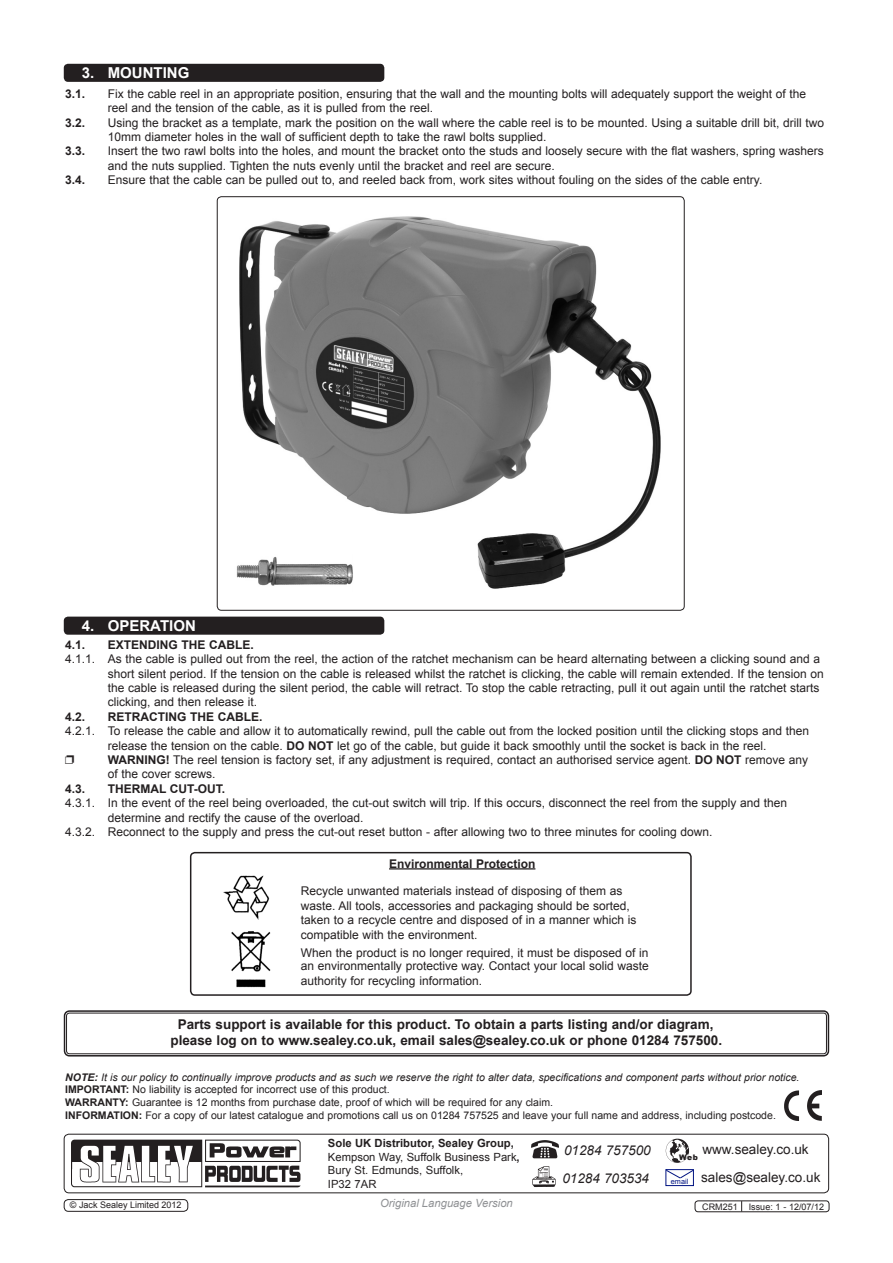
<style>
.page{position:relative;width:893px;height:1263px;background:#fff}
.page>*{position:absolute;margin:0;border:0;box-sizing:border-box;transform-origin:0 0}
.Chapter_Header{font:700 15px "Arial";color:#fff}
.t1{font:700 13.5px "Arial";color:#231f20}
.t2{font:13.5px "Arial";color:#231f20}
.t3{font:italic 13.5px "Arial";color:#231f20}
.t4{font:12px/14.4px "Arial";color:#231f20}
.t5{font:700 12px "Arial";color:#231f20}
.t6{font:11.25px/13.5px "Arial";color:#231f20}
.t7{font:italic 11.25px "Arial";color:#8f9194}
.t8{font:10.5px "Arial";color:#231f20}
.t9{font:italic 10.5px "Arial";color:#231f20}
.t10{font:9px "Arial";color:#231f20}
.t11{font:900 7.65px "Arial";color:#231f20}
.t12{font:7.35px "Arial";color:#001381}
.s1{font-weight:400}
.s2{font-weight:700}
</style>
<div class="page">
<div style="left:64px;top:617px;width:320px;height:18px;background:#231f20;border-radius:4px"></div>
<div style="left:64px;top:64px;width:320px;height:18px;background:#231f20;border-radius:4px"></div>
<div style="left:64px;top:1134px;width:765px;height:59px;border:1px solid #231f20;border-radius:5px"></div>
<img style="left:72px;top:1139px;width:228px;height:49px">
<img style="left:784px;top:1091px;width:38px;height:29px">
<img style="left:532px;top:1166px;width:24px;height:21px">
<img style="left:531px;top:1141px;width:27px;height:18px">
<img style="left:664px;top:1138px;width:26px;height:26px;border-radius:13px">
<div style="left:665px;top:1169px;width:29px;height:17px;border:1px solid #001381"></div>
<svg style="left:665px;top:1169px;width:29px;height:10px"></svg>
<img style="left:217px;top:197px;width:444px;height:413px">
<img style="left:235px;top:555px;width:120px;height:36px">
<hr style="left:389px;top:868px;width:146px;height:1px;background:#231f20">
<div style="left:190px;top:852px;width:502px;height:144px;border:2px solid #231f20;border-radius:4px"></div>
<img style="left:223px;top:875px;width:47px;height:45px">
<img style="left:231px;top:931px;width:40px;height:56px">
<div style="left:64px;top:1010px;width:765px;height:46px;border:2px solid #231f20;border-radius:5px"></div>
<div style="left:66px;top:1013px;width:761px;height:41px;border:1px solid #231f20;border-radius:3px"></div>
<div style="left:695px;top:1200px;width:134px;height:12px;border:1px solid #231f20;border-radius:3px"></div>
<div style="left:64px;top:1199px;width:124px;height:13px;border:1px solid #231f20;border-radius:4px"></div>
<p class="Chapter_Header" style="left:82px;top:63px;width:24px">3. mounting</p>
<p class="t5" style="left:65px;top:86px;width:36px">3.1. <span class="s1">F</span></p>
<p class="t4" style="left:108px;top:87px;width:700px;text-indent:7px">ix the cable reel in an appropriate position, ensuring that the wall and the mounting bolts will adequately support the weight of the reel and the tension of the cable, as it is pulled from the reel.</p>
<p class="t5" style="left:65px;top:115px;width:22px">3.2.</p>
<p class="t4" style="left:108px;top:115px;width:718px">Using the bracket as a template, mark the position on the wall where the cable reel is to be mounted. Using a suitable drill bit, drill two<br>10mm diameter holes in the wall of sufficient depth to take the rawl bolts supplied.</p>
<p class="t5" style="left:65px;top:143px;width:22px">3.3.</p>
<p class="t4" style="left:108px;top:144px;width:718px">Insert the two rawl bolts into the holes, and mount the bracket onto the studs and loosely secure with the flat washers, spring washers and the nuts supplied. Tighten the nuts evenly until the bracket and reel are secure.</p>
<p class="t5" style="left:65px;top:172px;width:22px">3.4.</p>
<p class="t4" style="left:108px;top:173px;width:656px">Ensure that the cable can be pulled out to, and reeled back from, work sites without fouling on the sides of the cable entry.</p>
<p class="Chapter_Header" style="left:82px;top:615px;width:25px">4. ope</p>
<p class="Chapter_Header" style="left:139px;top:615px;width:21px">ration</p>
<p class="t5" style="left:65px;top:637px;width:22px">4.1.</p>
<p class="t5" style="left:108px;top:637px;width:25px">Extending</p>
<p class="t5" style="left:181px;top:637px;width:9px">the</p>
<p class="t5" style="left:209px;top:637px;width:46px">cable.</p>
<p class="t4" style="left:108px;top:652px;width:718px;text-indent:-43px">4.1.1. As the cable is pulled out from the reel, the action of the ratchet mechanism can be heard alternating between a clicking sound and a short silent period. If the tension on the cable is released whilst the ratchet is clicking, the cable will remain extended. If the tension on the cable is released during the silent period, the cable will retract. To stop the cable retracting, pull it out again until the ratchet starts clicking, and then release it.</p>
<p class="t5" style="left:65px;top:709px;width:22px">4.2.</p>
<p class="t5" style="left:108px;top:709px;width:9px">Ret</p>
<p class="t5" style="left:132px;top:709px;width:18px">racting</p>
<p class="t5" style="left:190px;top:709px;width:9px">the</p>
<p class="t5" style="left:218px;top:709px;width:46px">cable.</p>
<p class="t4" style="left:108px;top:724px;width:703px;text-indent:-43px">4.2.1. To release the cable and allow it to automatically rewind, pull the cable out from the locked position until the clicking stops and then release the tension on the cable. <span class="s2">Do not</span></p>
<p class="t4" style="left:337px;top:738px;width:431px">let go of the cable, but guide it back smoothly until the socket is back in the reel.</p>
<p class="t4" style="left:108px;top:753px;width:702px"><span class="s2">WARNING!</span> The reel tension is factory set, if any adjustment is required, contact an authorised service agent. <span class="s2">DO NOT</span> remove any</p>
<p class="t4" style="left:108px;top:767px;width:109px">of the cover screws.</p>
<p class="t5" style="left:65px;top:781px;width:22px">4.3.</p>
<p class="t5" style="left:108px;top:781px;width:42px">Thermal</p>
<p class="t5" style="left:170px;top:781px;width:9px">cut</p>
<p class="t5" style="left:194px;top:781px;width:14px">-out</p>
<p class="t5" style="left:222px;top:781px;width:5px">.</p>
<p class="t4" style="left:108px;top:796px;width:681px;text-indent:-43px">4.3.1. In the event of the reel being overloaded, the cut-out switch will trip. If this occurs, disconnect the reel from the supply and then determine and rectify the cause of the overload.</p>
<p class="t4" style="left:65px;top:825px;width:649px">4.3.2. Reconnect to the supply and press the cut-out reset button - after allowing two to three minutes for cooling down.</p>
<p class="t5" style="left:389px;top:855px;width:148px">Environmental Protection</p>
<p class="t4" style="left:301px;top:884px;width:337px">Recycle unwanted materials instead of disposing of them as waste. All tools, accessories and packaging should be sorted, taken to a recycle centre and disposed of in a manner which is compatible with the environment.</p>
<p class="t4" style="left:301px;top:946px;width:349px;line-height:14px;text-align:justify">When the product is no longer required, it must be disposed of in an environmentally protective way. Contact your local solid waste authority for recycling information.</p>
<p class="t1" style="left:178px;top:1015px;width:537px">Parts support is available for this product. To obtain a parts listing and/or diagram,</p>
<p class="t1" style="left:170px;top:1032px;width:553px">please log on to www.sealey.co.uk, email sales@sealey.co.uk or phone 01284 757500.</p>
<p class="t9" style="left:65px;top:1070px;width:736px"><span class="s2">NOTE:</span> It is our policy to continually improve products and as such we reserve the right to alter data, specifications and component parts without prior notice.</p>
<p class="t8" style="left:65px;top:1083px;width:326px"><span class="s2">IMPORTANT:</span> No liability is accepted for incorrect use of this product.</p>
<p class="t8" style="left:65px;top:1095px;width:489px"><span class="s2">WARRANTY:</span> Guarantee is 12 months from purchase date, proof of which will be required for any claim.</p>
<p class="t8" style="left:65px;top:1108px;width:712px"><span class="s2">INFORMATION:</span> For a copy of our latest catalogue and promotions call us on 01284 757525 and leave your full name and address, including postcode.</p>
<p class="t3" style="left:564px;top:1142px;width:88px">01284 757500</p>
<p class="t3" style="left:562px;top:1169px;width:88px">01284 703534</p>
<p class="t2" style="left:701px;top:1169px;width:121px">sales@sealey.co.uk</p>
<p class="t6" style="left:328px;top:1136px;width:193px"><span class="s2">Sole UK Distributor, Sealey Group,<br></span>Kempson Way, Suffolk Business Park<span class="s2">,<br></span>Bury St. Edmunds, Suffolk,</p>
<p class="t6" style="left:328px;top:1177px;width:50px">IP32 7AR</p>
<p class="t2" style="left:702px;top:1141px;width:108px">www.sealey.co.uk</p>
<p class="t11" style="left:679px;top:1152px;width:20px">Web</p>
<p class="t12" style="left:671px;top:1176px;width:19px">email</p>
<p class="t10" style="left:70px;top:1199px;width:113px">© Jack Sealey Limited 2012</p>
<p class="t7" style="left:380px;top:1196px;width:134px">Original Language Version</p>
<p class="t10" style="left:702px;top:1200px;width:123px">CRM251 Issue: 1 - 12/07/12</p>
</div>
